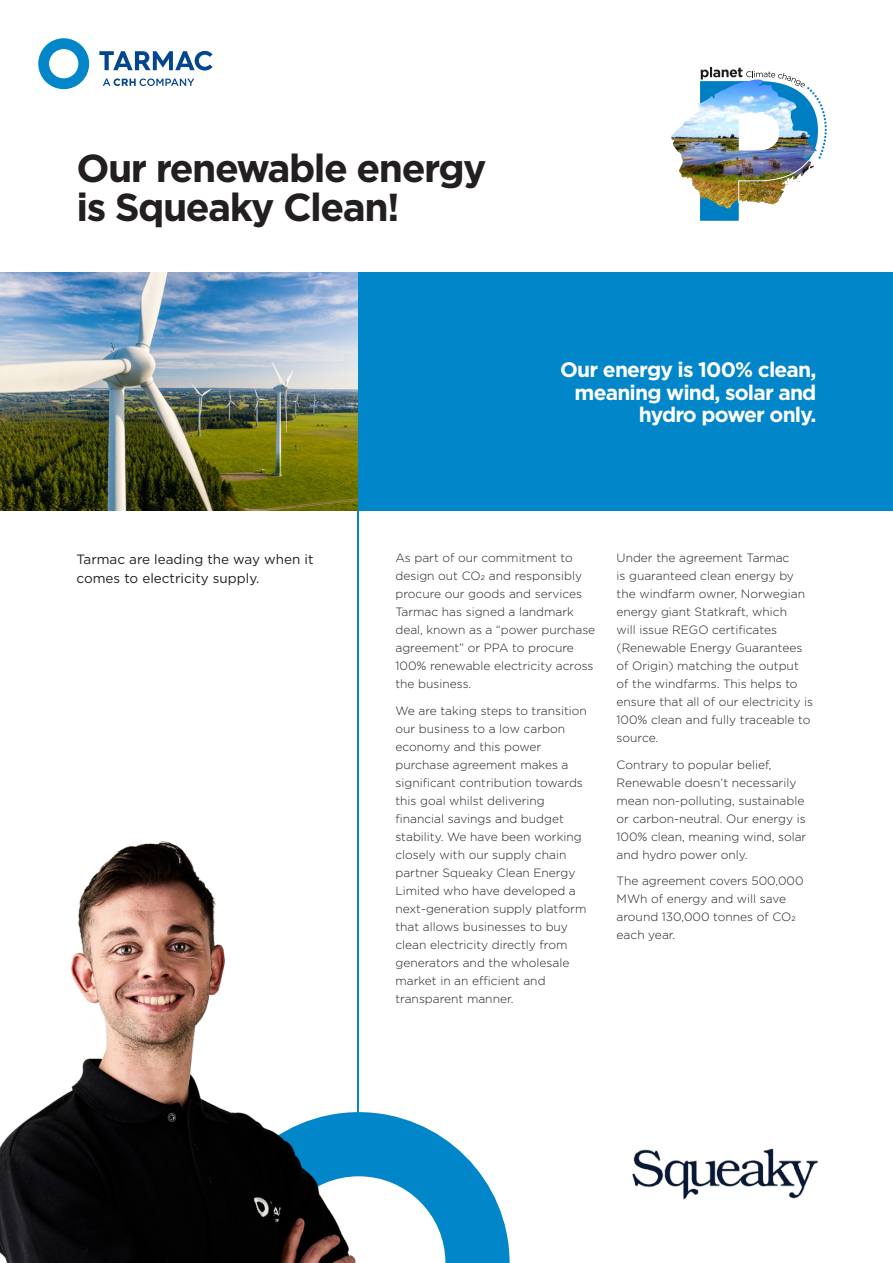
<style>
.page{position:relative;width:893px;height:1263px;background:#fff}
.page>*{position:absolute;margin:0;border:0;box-sizing:border-box;transform-origin:0 0}
.t1{font:700 39px/39px "Gotham";letter-spacing:-.04em;color:#231f20}
.t2{font:700 21px/22.5px "Gotham";letter-spacing:-.04em;color:#fff;text-align:right}
.t3{font:13.5px/19.5px "Gotham";color:#231f20}
.t4{font:300 12px/18px "Gotham";color:#231f20}
</style>
<div class="page">
<svg style="left:103px;top:78px;width:91px;height:8px"></svg>
<svg style="left:99px;top:51px;width:114px;height:20px"></svg>
<svg style="left:38px;top:38px;width:51px;height:51px"></svg>
<img style="left:671px;top:103px;width:29px;height:95px">
<img style="left:700px;top:67px;width:127px;height:154px">
<svg style="left:414px;top:1122px;width:96px;height:141px;fill:#0086c9"></svg>
<div style="left:357px;top:272px;width:536px;height:238px;background:#0086c9"></div>
<hr style="left:357px;top:272px;width:2px;height:851px;background:#0086c9">
<img style="left:0;top:272px;width:357px;height:238px">
<img style="left:632px;top:1149px;width:186px;height:50px">
<img style="left:0;top:841px;width:414px;height:422px">
<h1 class="t1" style="left:77px;top:148px;width:412px">Our renewable energy is Squeaky Clean!</h1>
<h2 class="t2" style="left:560px;top:358px;width:258px">Our energy is 100% clean, meaning wind, solar and hydro power only.</h2>
<p class="t3" style="left:77px;top:549px;width:238px">Tarmac are leading the way when it comes to electricity supply.</p>
<p class="t4" style="left:395px;top:549px;width:201px">As part of our commitment to design out CO2 and responsibly procure our goods and services<br>Tarmac has signed a landmark deal, known as a “power purchase agreement” or PPA to procure<br>100% renewable electricity across the business.</p>
<p class="t4" style="left:395px;top:701px;width:193px">We are taking steps to transition our business to a low carbon economy and this power purchase agreement makes a significant contribution towards this goal whilst delivering financial savings and budget stability. We have been working closely with our supply chain partner Squeaky Clean Energy<br>Limited who have developed a next-generation supply platform that allows businesses to buy clean electricity directly from generators and the wholesale market in an efficient and transparent manner.</p>
<p class="t4" style="left:617px;top:549px;width:198px">Under the agreement Tarmac<br>is guaranteed clean energy by the windfarm owner, Norwegian energy giant Statkraft, which<br>will issue REGO certificates (Renewable Energy Guarantees of Origin) matching the output of the windfarms. This helps to ensure that all of our electricity is<br>100% clean and fully traceable to source.</p>
<p class="t4" style="left:617px;top:755px;width:191px">Contrary to popular belief,<br>Renewable doesn’t necessarily mean non-polluting, sustainable or carbon-neutral. Our energy is<br>100% clean, meaning wind, solar and hydro power only.</p>
<p class="t4" style="left:617px;top:872px;width:189px">The agreement covers 500,000<br>MWh of energy and will save around 130,000 tonnes of CO2 each year.</p>
</div>
